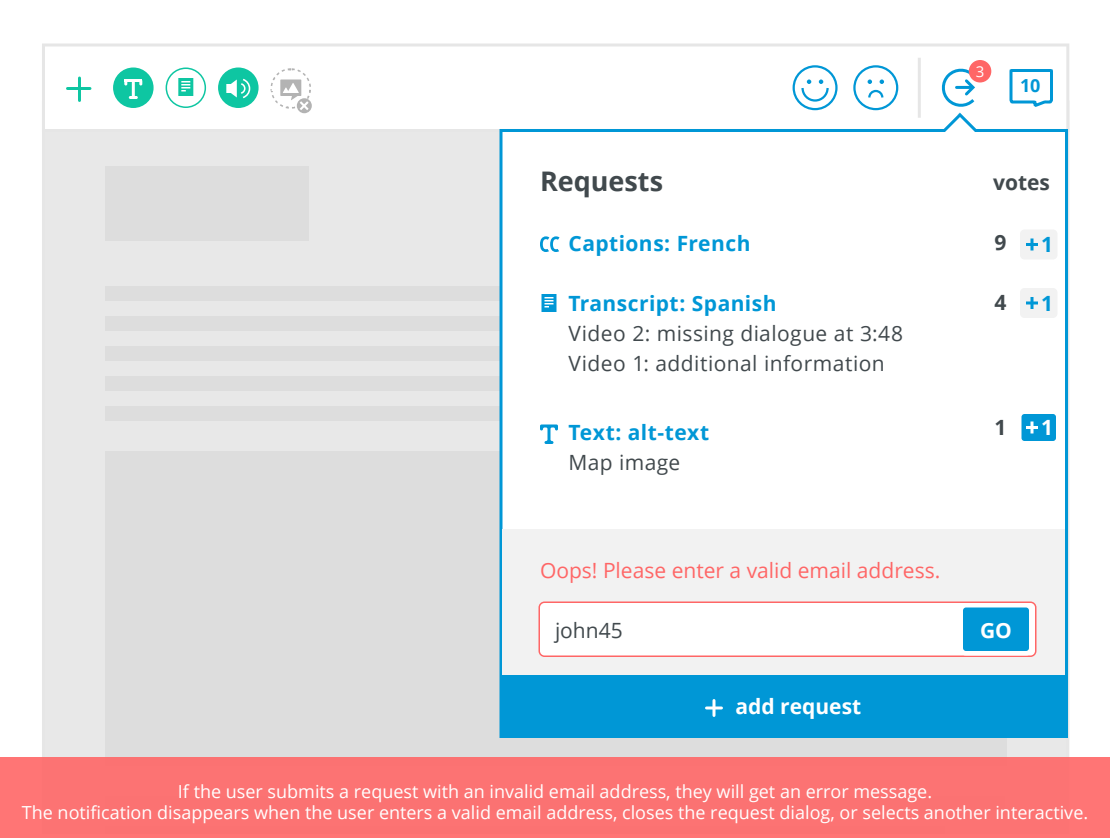
<style>
.page{position:relative;width:1110px;height:840px;background:#fff}
.page>*{position:absolute;margin:0;border:0;box-sizing:border-box;transform-origin:0 0}
.t1{font:700 27px "Open Sans";color:#41494d}
.t2{font:21px/30px "Open Sans";letter-spacing:.02em;color:#41494d}
.t3{font:700 21px "Open Sans";letter-spacing:.02em;color:#0097d6}
.t4{font:21px "Open Sans";color:#f66}
.t5{font:700 21px "Open Sans";color:#fff}
.t6{font:700 21px "Open Sans";color:#41494d}
.t7{font:18px/21px "Open Sans";color:#fff;text-align:center}
.t8{font:700 18px "Open Sans";color:#0097d6}
.t9{font:15px "Open Sans";color:#fff}
</style>
<div class="page">
<div style="left:42px;top:132px;width:1027px;height:626px;background:#e8e8e8"></div>
<div style="left:105px;top:286px;width:892px;height:16px;background:#ddd"></div>
<div style="left:105px;top:452px;width:901px;height:314px;background:#ddd"></div>
<div style="left:105px;top:166px;width:204px;height:76px;background:#ddd"></div>
<div style="left:105px;top:346px;width:877px;height:16px;background:#ddd"></div>
<div style="left:105px;top:316px;width:832px;height:16px;background:#ddd"></div>
<div style="left:105px;top:376px;width:847px;height:16px;background:#ddd"></div>
<div style="left:105px;top:406px;width:885px;height:16px;background:#ddd"></div>
<div style="left:0;top:758px;width:1110px;height:80px;background:#fc7373"></div>
<svg style="left:42px;top:44px;width:1027px;height:88px"></svg>
<svg style="left:113px;top:68px;width:41px;height:40px"></svg>
<svg style="left:166px;top:68px;width:40px;height:40px"></svg>
<svg style="left:218px;top:68px;width:41px;height:40px"></svg>
<div style="left:297px;top:98px;width:15px;height:15px;background:#b3b3b3;border-radius:50%"></div>
<svg style="left:270px;top:68px;width:41px;height:42px"></svg>
<hr style="left:78px;top:78px;width:3px;height:22px;background:#0ec6a2">
<hr style="left:68px;top:87px;width:22px;height:3px;background:#0ec6a2">
<svg style="left:1008px;top:68px;width:46px;height:39px"></svg>
<svg style="left:937px;top:64px;width:41px;height:43px"></svg>
<hr style="left:957px;top:86px;width:14px;height:3px;background:#0097d6">
<div style="left:969px;top:60px;width:22px;height:22px;background:#f66;border-radius:50%"></div>
<hr style="left:918px;top:58px;width:3px;height:60px;background:#e6e6e6">
<svg style="left:793px;top:65px;width:45px;height:45px"></svg>
<svg style="left:853px;top:65px;width:45px;height:45px"></svg>
<svg style="left:500px;top:113px;width:568px;height:625px"></svg>
<svg style="left:540px;top:236px;width:20px;height:16px"></svg>
<svg style="left:542px;top:294px;width:14px;height:18px"></svg>
<svg style="left:540px;top:424px;width:18px;height:20px"></svg>
<div style="left:502px;top:675px;width:563px;height:60px;background:#0097d6"></div>
<svg style="left:712px;top:700px;width:4px;height:16px"></svg>
<svg style="left:706px;top:706px;width:16px;height:4px"></svg>
<div style="left:1020px;top:230px;width:38px;height:30px;background:#f2f2f2;border-radius:4px"></div>
<svg style="left:1030px;top:238px;width:4px;height:12px"></svg>
<svg style="left:1026px;top:243px;width:12px;height:3px"></svg>
<div style="left:1020px;top:288px;width:38px;height:30px;background:#f2f2f2;border-radius:4px"></div>
<svg style="left:1030px;top:297px;width:4px;height:12px"></svg>
<svg style="left:1026px;top:301px;width:12px;height:3px"></svg>
<svg style="left:1020px;top:412px;width:38px;height:30px"></svg>
<div style="left:502px;top:530px;width:563px;height:145px;background:#f2f2f2"></div>
<svg style="left:538px;top:601px;width:498px;height:56px"></svg>
<p class="t9" style="left:976px;top:61px;width:10px">3</p>
<p class="t8" style="left:1020px;top:73px;width:22px">10</p>
<h1 class="t1" style="left:540px;top:162px;width:125px">Requests</h1>
<p class="t6" style="left:993px;top:168px;width:58px">votes</p>
<p class="t3" style="left:568px;top:228px;width:184px">Captions: French</p>
<p class="t6" style="left:995px;top:228px;width:13px">9</p>
<p class="t3" style="left:1041px;top:230px;width:13px">1</p>
<p class="t3" style="left:568px;top:288px;width:210px">Transcript: Spanish</p>
<p class="t2" style="left:568px;top:317px;width:336px">Video 2: missing dialogue at 3:48<br>Video 1: additional information</p>
<p class="t6" style="left:995px;top:288px;width:13px">4</p>
<p class="t3" style="left:1041px;top:288px;width:13px">1</p>
<p class="t3" style="left:568px;top:417px;width:142px">Text: alt-text</p>
<p class="t2" style="left:568px;top:446px;width:113px">Map image</p>
<p class="t6" style="left:995px;top:413px;width:13px">1</p>
<p class="t5" style="left:1041px;top:413px;width:13px">1</p>
<p class="t4" style="left:540px;top:555px;width:402px">Oops! Please enter a valid email address.</p>
<p class="t2" style="left:555px;top:615px;width:69px">john45</p>
<p class="t5" style="left:980px;top:615px;width:33px">GO</p>
<p class="t5" style="left:736px;top:691px;width:127px">add request</p>
<p class="t7" style="left:22px;top:781px;width:1068px">If the user submits a request with an invalid email address, they will get an error message.<br>The notification disappears when the user enters a valid email address, closes the request dialog, or selects another interactive.</p>
</div>
